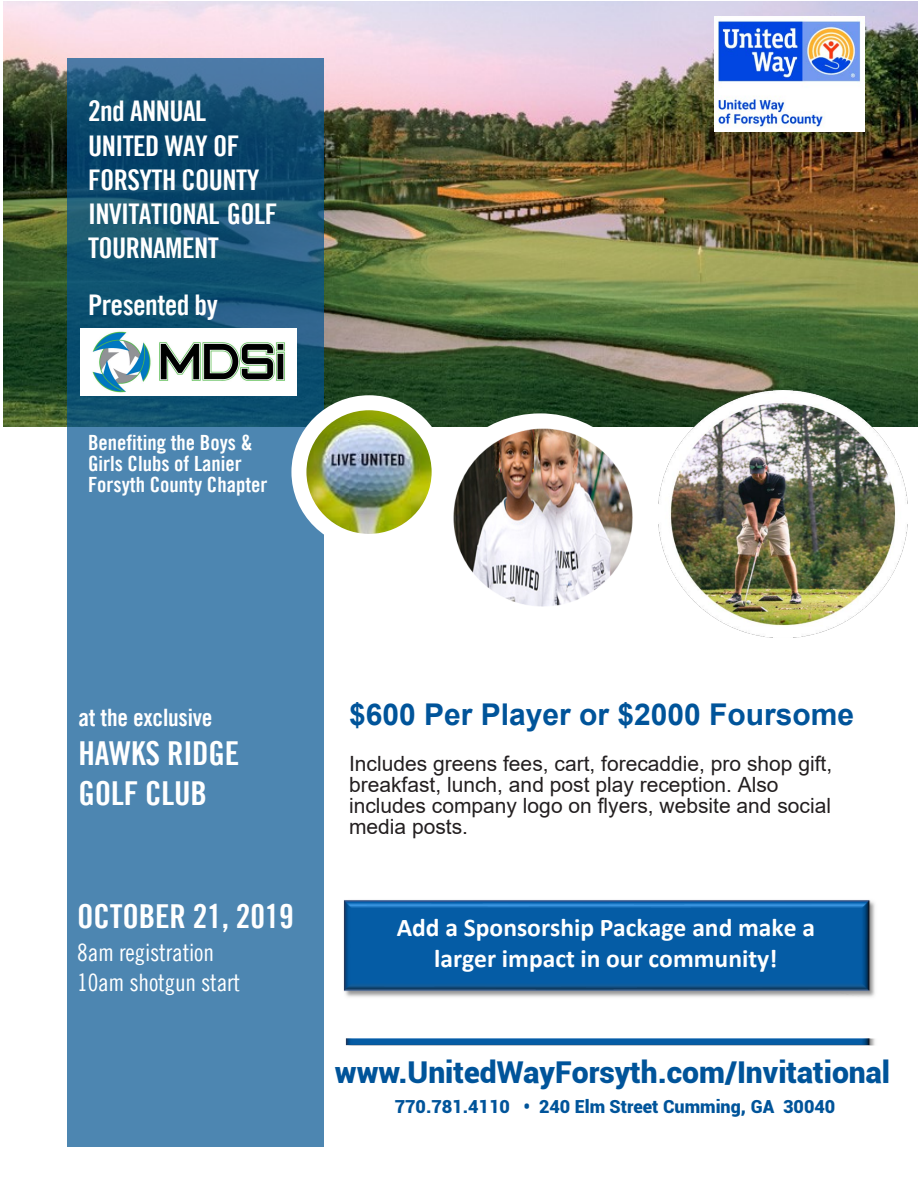
<style>
.page{position:relative;width:918px;height:1188px;background:#fff}
.page>*{position:absolute;margin:0;border:0;box-sizing:border-box;transform-origin:0 0}
.t1{font:700 33px/40px "Trade Gothic LT Cond Eighteen";letter-spacing:-.005em;color:#fff}
.t2{font:33px "Trade Gothic Bold Cond Twenty";letter-spacing:-.005em;color:#fff}
.t3{font:900 30.15px "Roboto";color:#00549a}
.t4{font:700 30px "Arial";color:#00549a}
.t5{font:28.5px/34.2px "Trade Gothic LT Bold Cond Twenty";letter-spacing:-.02em;color:#fff}
.t6{font:700 28.5px "Trade Gothic LT Cond Eighteen";letter-spacing:-.02em;color:#fff}
.t7{font:700 25.5px/31.2px "Calibri";color:#fff;text-align:center}
.t8{font:24px/29.5px "Trade Gothic LT Cond Eighteen";letter-spacing:-.01em;color:#fff}
.t9{font:700 24px "Trade Gothic LT Cond Eighteen";letter-spacing:-.01em;color:#fff}
.t10{font:21px/21px "Arial";color:#231f20}
.t11{font:700 21px/21px "Trade Gothic LT Cond Eighteen";color:#fff}
.t12{font:900 18px "Roboto";color:#00549a}
.s1{font-family:"Trade Gothic LT Cond Eighteen";font-weight:700}
.s2{font-family:"Trade Gothic LT Bold Cond Twenty"}
</style>
<div class="page">
<img style="left:343px;top:900px;width:532px;height:97px">
<img style="left:3px;top:1px;width:915px;height:426px">
<svg style="left:67px;top:58px;width:257px;height:1089px;background:#3d769f"></svg>
<img style="left:714px;top:16px;width:151px;height:116px">
<img style="left:81px;top:329px;width:215px;height:66px">
<img style="left:299px;top:405px;width:140px;height:138px;border-radius:50%">
<div style="left:291px;top:395px;width:156px;height:154px;border:15px solid #fff;border-radius:50%"></div>
<div style="left:433px;top:413px;width:214px;height:208px;border:15px solid #fff;border-radius:50%"></div>
<img style="left:658px;top:391px;width:250px;height:247px">
<img style="left:345px;top:1038px;width:530px;height:8px">
<img style="left:444px;top:429px;width:198px;height:187px">
<p class="t5" style="left:88px;top:94px;width:191px"><span class="s1">2nd ANNUAL<br></span>UNITED WAY <span class="s1">OF<br>FORSYTH COUNTY<br></span>INVITATIONAL GOLF<br>TOURNAMENT</p>
<p class="t6" style="left:88px;top:287px;width:131px">Presented by</p>
<p class="t11" style="left:88px;top:432px;width:181px">Benefiting the Boys &amp;<br>Girls Clubs of Lanier<br>Forsyth County Chapter</p>
<p class="t9" style="left:79px;top:703px;width:136px">at the exclusive</p>
<p class="t1" style="left:79px;top:733px;width:163px">HAWKS RIDGE<br>GOLF CLUB</p>
<p class="t2" style="left:77px;top:897px;width:218px">OCTOBER <span class="s2">21,</span> 201<span class="s1">9</span></p>
<p class="t8" style="left:77px;top:938px;width:165px">8am registration<br>10am shotgun start</p>
<h3 class="t4" style="left:349px;top:693px;width:507px">$600 Per Player or $2000 Foursome</h3>
<p class="t10" style="left:349px;top:753px;width:485px">Includes greens fees, cart, forecaddie, pro shop gift, breakfast, lunch, and post play reception. Also includes company logo on flyers, website and social media posts.</p>
<p class="t7" style="left:397px;top:911px;width:420px">Add a Sponsorship Package and make a larger impact in our community!</p>
<h2 class="t3" style="left:335px;top:1055px;width:557px">www.UnitedWayForsyth.com/Invitational</h2>
<p class="t12" style="left:395px;top:1097px;width:442px">770.781.4110 • 240 Elm Street Cumming, GA 30040</p>
</div>
